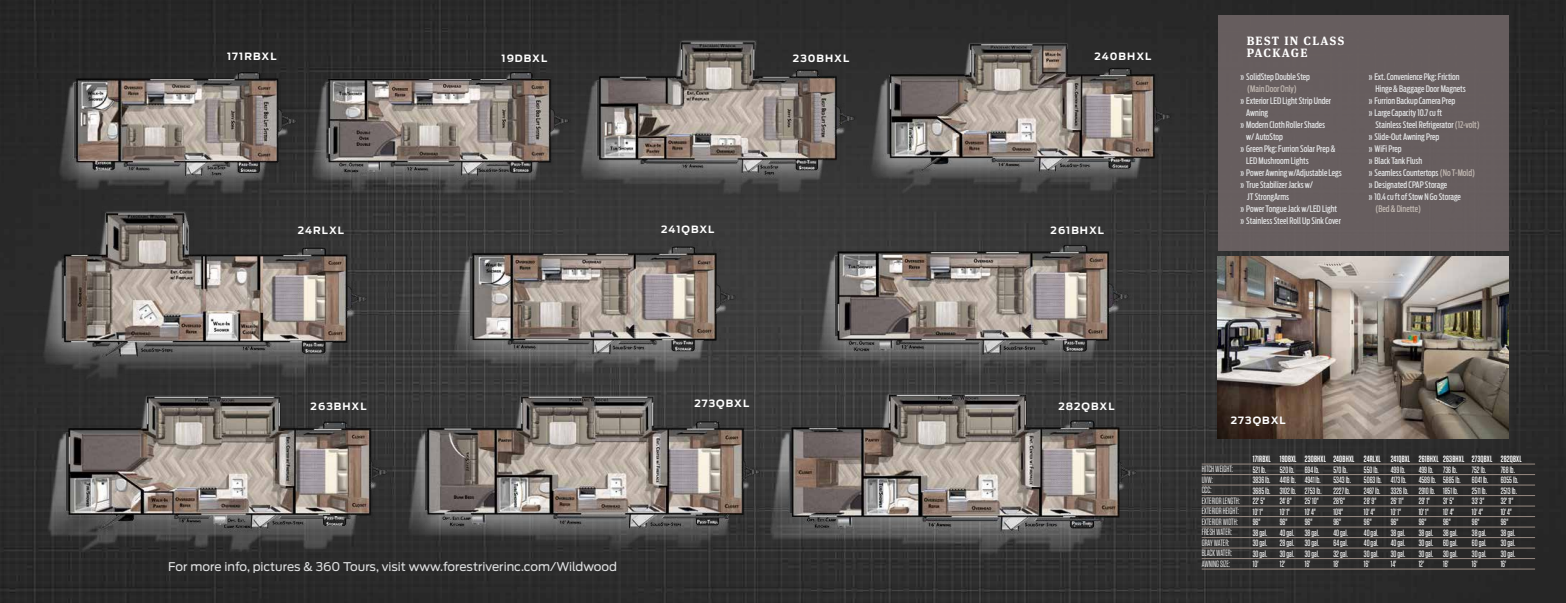
<style>
.page{position:relative;width:1566px;height:603px;background:#fff}
.page>*{position:absolute;margin:0;border:0;box-sizing:border-box;transform-origin:0 0}
.t1{font:12px "Antenna";color:#e0e1e2}
.t2{font:700 12px/12px "Meta Serif OT";letter-spacing:.11em;color:#fff}
.t3{font:700 10px "Antenna";letter-spacing:.1em;color:#fff}
.t4{font:500 9.1px/10.5px "Tungsten";color:#fff;scale:.91 1}
.t5{font:9.1px/10.5px "Tungsten";color:#fff;scale:.91 1}
.t6{font:600 9.1px "Tungsten";letter-spacing:.02em;color:#fff;scale:.91 1}
.t7{font:500 9px "Antenna Extra Cond";color:#e0e1e2}
.t8{font:500 9px "Antenna Extra Cond";color:#c1b8b1}
.s1{color:#c1b8b1}
</style>
<div class="page">
<img style="left:0;top:0;width:1566px;height:603px">
<img style="left:1218px;top:256px;width:291px;height:183px">
<div style="left:1218px;top:15px;width:291px;height:236px;background:#675e5f"></div>
<img style="left:789px;top:215px;width:406px;height:138px">
<img style="left:36px;top:53px;width:269px;height:144px">
<img style="left:570px;top:36px;width:291px;height:161px">
<img style="left:861px;top:28px;width:313px;height:169px">
<img style="left:417px;top:215px;width:372px;height:148px">
<img style="left:12px;top:397px;width:362px;height:187px">
<img style="left:374px;top:363px;width:354px;height:221px">
<img style="left:728px;top:353px;width:469px;height:235px">
<img style="left:301px;top:61px;width:275px;height:147px">
<img style="left:11px;top:203px;width:406px;height:194px">
<hr style="left:1202px;top:464px;width:333px;height:1px;background:#978981">
<hr style="left:1202px;top:474px;width:333px;height:1px;background:#978981">
<hr style="left:1202px;top:485px;width:333px;height:1px;background:#978981">
<hr style="left:1202px;top:495px;width:333px;height:1px;background:#978981">
<hr style="left:1202px;top:506px;width:333px;height:1px;background:#978981">
<hr style="left:1202px;top:516px;width:333px;height:1px;background:#978981">
<hr style="left:1202px;top:527px;width:333px;height:1px;background:#978981">
<hr style="left:1202px;top:537px;width:333px;height:1px;background:#978981">
<hr style="left:1202px;top:548px;width:333px;height:1px;background:#978981">
<hr style="left:1202px;top:558px;width:333px;height:1px;background:#978981">
<hr style="left:1202px;top:569px;width:333px;height:1px;background:#978981">
<p class="t3" style="left:227px;top:51px;width:51px">171RBXL</p>
<p class="t3" style="left:502px;top:52px;width:47px">19DBXL</p>
<p class="t3" style="left:793px;top:52px;width:58px">230BHXL</p>
<p class="t3" style="left:298px;top:225px;width:48px">24RLXL</p>
<p class="t3" style="left:661px;top:224px;width:55px">241QBXL</p>
<p class="t3" style="left:1095px;top:51px;width:58px">240BHXL</p>
<p class="t3" style="left:1051px;top:225px;width:55px">261BHXL</p>
<h1 class="t2" style="left:1247px;top:35px;width:99px">BEST IN CLASS<br>PACKAGE</h1>
<p class="t7" style="left:1240px;top:72px;width:71px">» SolidStep Double Step</p>
<p class="t8" style="left:1247px;top:84px;width:51px">(Main Door Only)</p>
<p class="t7" style="left:1240px;top:96px;width:92px">» Exterior LED Light Strip Under</p>
<p class="t7" style="left:1246px;top:108px;width:23px">Awning</p>
<p class="t7" style="left:1240px;top:120px;width:87px">» Modern Cloth Roller Shades</p>
<p class="t7" style="left:1246px;top:132px;width:38px">w/ AutoStop</p>
<p class="t7" style="left:1240px;top:144px;width:97px">» Green Pkg: Furrion Solar Prep &amp;</p>
<p class="t7" style="left:1246px;top:156px;width:64px">LED Mushroom Lights</p>
<p class="t7" style="left:1240px;top:168px;width:103px">» Power Awning w/Adjustable Legs</p>
<p class="t7" style="left:1240px;top:180px;width:74px">» True Stabilizer Jacks w/</p>
<p class="t7" style="left:1247px;top:192px;width:44px">JT StrongArms</p>
<p class="t7" style="left:1240px;top:204px;width:98px">» Power Tongue Jack w/LED Light</p>
<p class="t7" style="left:1240px;top:216px;width:102px">» Stainless Steel Roll Up Sink Cover</p>
<p class="t7" style="left:1368px;top:72px;width:93px">» Ext. Convenience Pkg: Friction</p>
<p class="t7" style="left:1375px;top:84px;width:92px">Hinge &amp; Baggage Door Magnets</p>
<p class="t7" style="left:1368px;top:96px;width:88px">» Furrion Backup Camera Prep</p>
<p class="t7" style="left:1368px;top:108px;width:75px">» Large Capacity 10.7 cu ft</p>
<p class="t7" style="left:1375px;top:120px;width:106px">Stainless Steel Refrigerator <span class="s1">(12-volt)</span></p>
<p class="t7" style="left:1368px;top:132px;width:72px">» Slide-Out Awning Prep</p>
<p class="t7" style="left:1368px;top:144px;width:35px">» WiFi Prep</p>
<p class="t7" style="left:1368px;top:156px;width:55px">» Black Tank Flush</p>
<p class="t7" style="left:1368px;top:168px;width:108px">» Seamless Countertops <span class="s1">(No T-Mold)</span></p>
<p class="t7" style="left:1368px;top:180px;width:80px">» Designated CPAP Storage</p>
<p class="t7" style="left:1368px;top:192px;width:94px">» 10.4 cu ft of Stow N Go Storage</p>
<p class="t8" style="left:1375px;top:204px;width:47px">(Bed &amp; Dinette)</p>
<p class="t3" style="left:694px;top:397px;width:56px">273QBXL</p>
<p class="t3" style="left:311px;top:401px;width:57px">263BHXL</p>
<p class="t3" style="left:1058px;top:401px;width:58px">282QBXL</p>
<h1 class="t1" style="left:168px;top:560px;width:450px">For more info, pictures &amp; 360 Tours, visit www.forestriverinc.com/Wildwood</h1>
<p class="t3" style="left:1231px;top:414px;width:56px">273QBXL</p>
<p class="t5" style="left:1202px;top:464px;width:43px">HITCH WEIGHT:<br>UVW:<br>CCC:<br>EXTERIOR LENGTH:<br>EXTERIOR HEIGHT:<br>EXTERIOR WIDTH:<br>FRESH WATER:<br>GRAY WATER:<br>BLACK WATER:<br>AWNING SIZE:</p>
<p class="t6" style="left:1253px;top:454px;width:21px">171RBXL</p>
<p class="t4" style="left:1253px;top:464px;width:21px">521 lb.<br>3836 lb.<br>3685 lb.<br>22' 5"<br>10' 1"<br>96"<br>38 gal.<br>30 gal.<br>30 gal.<br>10'</p>
<p class="t6" style="left:1280px;top:454px;width:20px">19DBXL</p>
<p class="t4" style="left:1280px;top:464px;width:19px">520 lb.<br>4418 lb.<br>3102 lb.<br>24' 8"<br>10' 1"<br>96"<br>40 gal.<br>28 gal.<br>30 gal.<br>12'</p>
<p class="t6" style="left:1305px;top:454px;width:25px">230BHXL</p>
<p class="t4" style="left:1305px;top:464px;width:20px">694 lb.<br>4941 lb.<br>2753 lb.<br>25' 10"<br>10' 4"<br>96"<br>38 gal.<br>30 gal.<br>30 gal.<br>16'</p>
<p class="t6" style="left:1333px;top:454px;width:24px">240BHXL</p>
<p class="t4" style="left:1333px;top:464px;width:21px">570 lb.<br>5343 lb.<br>2227 lb.<br>28'6"<br>10'4"<br>96"<br>40 gal.<br>64 gal.<br>32 gal.<br>18'</p>
<p class="t6" style="left:1364px;top:454px;width:20px">24RLXL</p>
<p class="t4" style="left:1364px;top:464px;width:21px">550 lb.<br>5063 lb.<br>2487 lb.<br>28' 9"<br>10' 4"<br>96"<br>40 gal.<br>40 gal.<br>30 gal.<br>16'</p>
<p class="t6" style="left:1391px;top:454px;width:23px">241QBXL</p>
<p class="t4" style="left:1391px;top:464px;width:21px">499 lb.<br>4173 lb.<br>3326 lb.<br>26' 11"<br>10' 1"<br>96"<br>38 gal.<br>40 gal.<br>30 gal.<br>14'</p>
<p class="t6" style="left:1419px;top:454px;width:23px">261BHXL</p>
<p class="t4" style="left:1419px;top:464px;width:21px">499 lb.<br>4589 lb.<br>2910 lb.<br>29' 1"<br>10' 1"<br>96"<br>38 gal.<br>30 gal.<br>30 gal.<br>12'</p>
<p class="t6" style="left:1443px;top:454px;width:25px">263BHXL</p>
<p class="t4" style="left:1443px;top:464px;width:21px">736 lb.<br>5885 lb.<br>1851 lb.<br>31' 5"<br>10' 4"<br>96"<br>38 gal.<br>60 gal.<br>30 gal.<br>16'</p>
<p class="t6" style="left:1472px;top:454px;width:24px">273QBXL</p>
<p class="t4" style="left:1472px;top:464px;width:19px">752 lb.<br>6041 lb.<br>2511 lb.<br>33' 3"<br>10' 4"<br>96"<br>38 gal.<br>60 gal.<br>30 gal.<br>16'</p>
<p class="t6" style="left:1501px;top:454px;width:25px">282QBXL</p>
<p class="t4" style="left:1501px;top:464px;width:21px">768 lb.<br>6055 lb.<br>2513 lb.<br>32' 11"<br>10' 4"<br>96"<br>38 gal.<br>30 gal.<br>30 gal.<br>16'</p>
</div>
